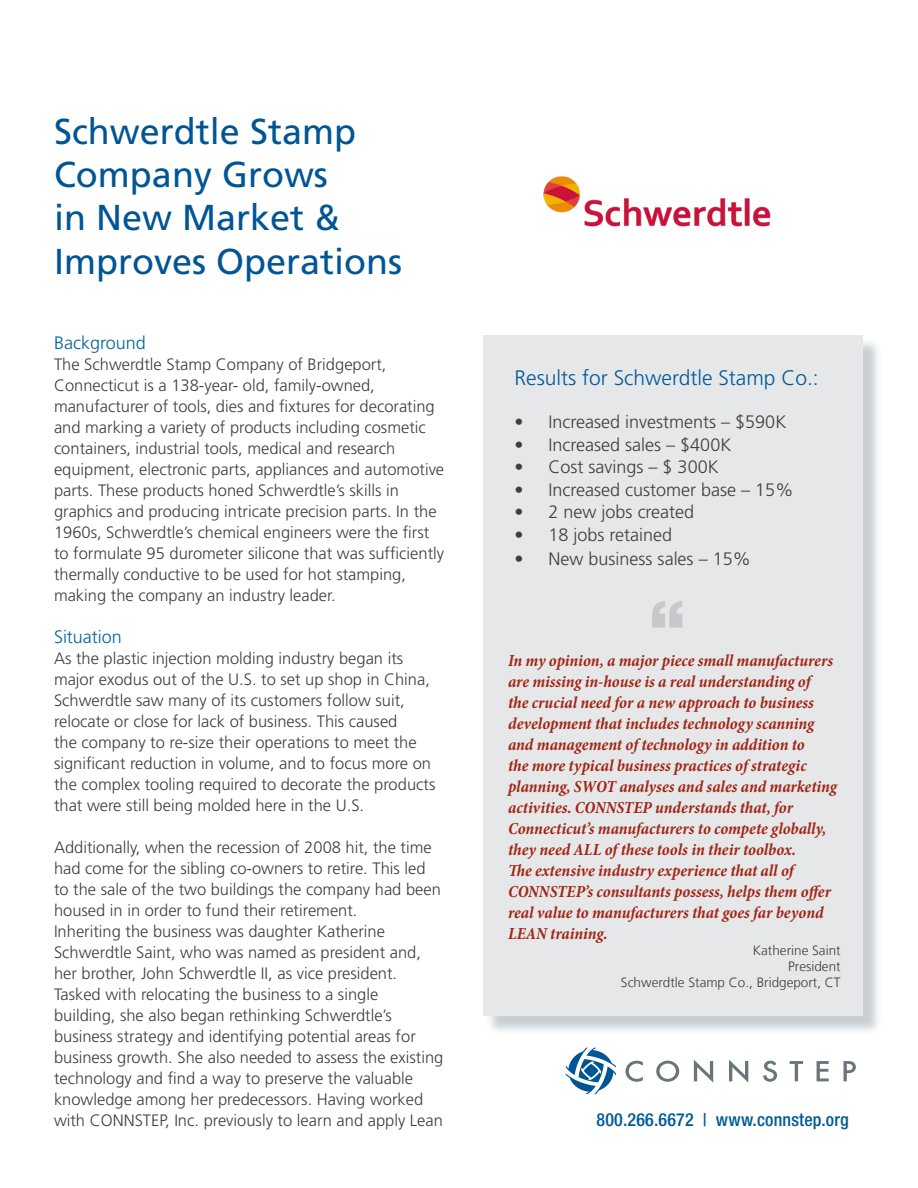
<style>
.page{position:relative;width:918px;height:1188px;background:#fff}
.page>*{position:absolute;margin:0;border:0;box-sizing:border-box;transform-origin:0 0}
.t1{font:900 70.65px "Helvetica Neue";color:#c7c8cb}
.t2{font:36px/43.2px "Frutiger";color:#005595}
.BODY{font:300 21px "Frutiger";color:#005a97}
.t3{font:300 18px "Frutiger";color:#3e3e3f}
.t4{font:500 condensed 18px "Helvetica Neue";letter-spacing:.01em;color:#005a97}
.BODY-2{font:300 18px "Frutiger";color:#02639f}
.testimonial{font:italic 700 condensed 17.1px/21px "Minion Pro";letter-spacing:-.005em;color:#a12514}
.t5{font:300 16.5px/21px "Frutiger";color:#3e3e3f}
.person{font:300 13.5px "Frutiger LT";color:#3e3e3f}
</style>
<div class="page">
<img style="left:543px;top:176px;width:228px;height:51px">
<div style="left:486px;top:338px;width:396px;height:697px;background:#596e7e;opacity:.33"></div>
<div style="left:484px;top:336px;width:379px;height:680px;background:#e6e7e9"></div>
<svg style="left:566px;top:1048px;width:50px;height:46px"></svg>
<svg style="left:625px;top:1061px;width:18px;height:21px"></svg>
<svg style="left:656px;top:1061px;width:23px;height:21px"></svg>
<svg style="left:694px;top:1060px;width:19px;height:23px"></svg>
<svg style="left:729px;top:1060px;width:19px;height:22px"></svg>
<svg style="left:763px;top:1061px;width:14px;height:21px"></svg>
<svg style="left:790px;top:1061px;width:13px;height:20px"></svg>
<svg style="left:817px;top:1061px;width:12px;height:20px"></svg>
<svg style="left:844px;top:1061px;width:12px;height:20px"></svg>
<p class="t2" style="left:54px;top:110px;width:350px">Schwerdtle Stamp<br>Company Grows<br>in New Market &amp;<br>Improves Operations</p>
<p class="BODY-2" style="left:54px;top:333px;width:93px">Background</p>
<p class="t5" style="left:54px;top:354px;width:392px">The Schwerdtle Stamp Company of Bridgeport, Connecticut is a 138-year- old, family-owned, manufacturer of tools, dies and fixtures for decorating and marking a variety of products including cosmetic containers, industrial tools, medical and research equipment, electronic parts, appliances and automotive parts. These products honed Schwerdtle’s skills in graphics and producing intricate precision parts. In the 1960s, Schwerdtle’s chemical engineers were the first to formulate 95 durometer silicone that was sufficiently thermally conductive to be used for hot stamping, making the company an industry leader.</p>
<p class="BODY-2" style="left:54px;top:627px;width:70px">Situation</p>
<p class="t5" style="left:54px;top:648px;width:383px">As the plastic injection molding industry began its major exodus out of the U.S. to set up shop in China, Schwerdtle saw many of its customers follow suit, relocate or close for lack of business. This caused<br>the company to re-size their operations to meet the significant reduction in volume, and to focus more on the complex tooling required to decorate the products that were still being molded here in the U.S.</p>
<p class="t5" style="left:54px;top:837px;width:388px">Additionally, when the recession of 2008 hit, the time had come for the sibling co-owners to retire. This led to the sale of the two buildings the company had been housed in in order to fund their retirement.</p>
<p class="t5" style="left:54px;top:921px;width:391px">Inheriting the business was daughter Katherine Schwerdtle Saint, who was named as president and, her brother, John Schwerdtle II, as vice president.<br>Tasked with relocating the business to a single building, she also began rethinking Schwerdtle’s business strategy and identifying potential areas for business growth. She also needed to assess the existing technology and find a way to preserve the valuable knowledge among her predecessors. Having worked with CONNSTEP, Inc. previously to learn and apply Lean</p>
<p class="BODY" style="left:515px;top:365px;width:306px">Results for Schwerdtle Stamp Co.:</p>
<p class="t3" style="left:515px;top:412px;width:273px">• Increased investments – $590K</p>
<p class="t3" style="left:515px;top:434px;width:218px">• Increased sales – $400K</p>
<p class="t3" style="left:515px;top:457px;width:206px">• Cost savings – $ 300K</p>
<p class="t3" style="left:515px;top:479px;width:280px">• Increased customer base – 15%</p>
<p class="t3" style="left:515px;top:502px;width:181px">• 2 new jobs created</p>
<p class="t3" style="left:515px;top:524px;width:159px">• 18 jobs retained</p>
<p class="t3" style="left:515px;top:548px;width:238px">• New business sales – 15%</p>
<p class="t1" style="left:649px;top:584px;width:38px">“</p>
<p class="testimonial" style="left:508px;top:650px;width:330px">In my opinion, a major piece small manufacturers are missing in-house is a real understanding of<br>the crucial need for a new approach to business development that includes technology scanning and management of technology in addition to<br>the more typical business practices of strategic planning, SWOT analyses and sales and marketing activities. CONNSTEP understands that, for Connecticut’s manufacturers to compete globally, they need ALL of these tools in their toolbox.<br>The extensive industry experience that all of CONNSTEP’s consultants possess, helps them offer real value to manufacturers that goes far beyond LEAN training.</p>
<p class="person" style="left:753px;top:943px;width:89px">Katherine Saint</p>
<p class="person" style="left:788px;top:959px;width:54px">President</p>
<p class="person" style="left:621px;top:975px;width:221px">Schwerdtle Stamp Co., Bridgeport, CT</p>
<p class="t4" style="left:597px;top:1109px;width:254px">800.266.6672 | www.connstep.org</p>
</div>
